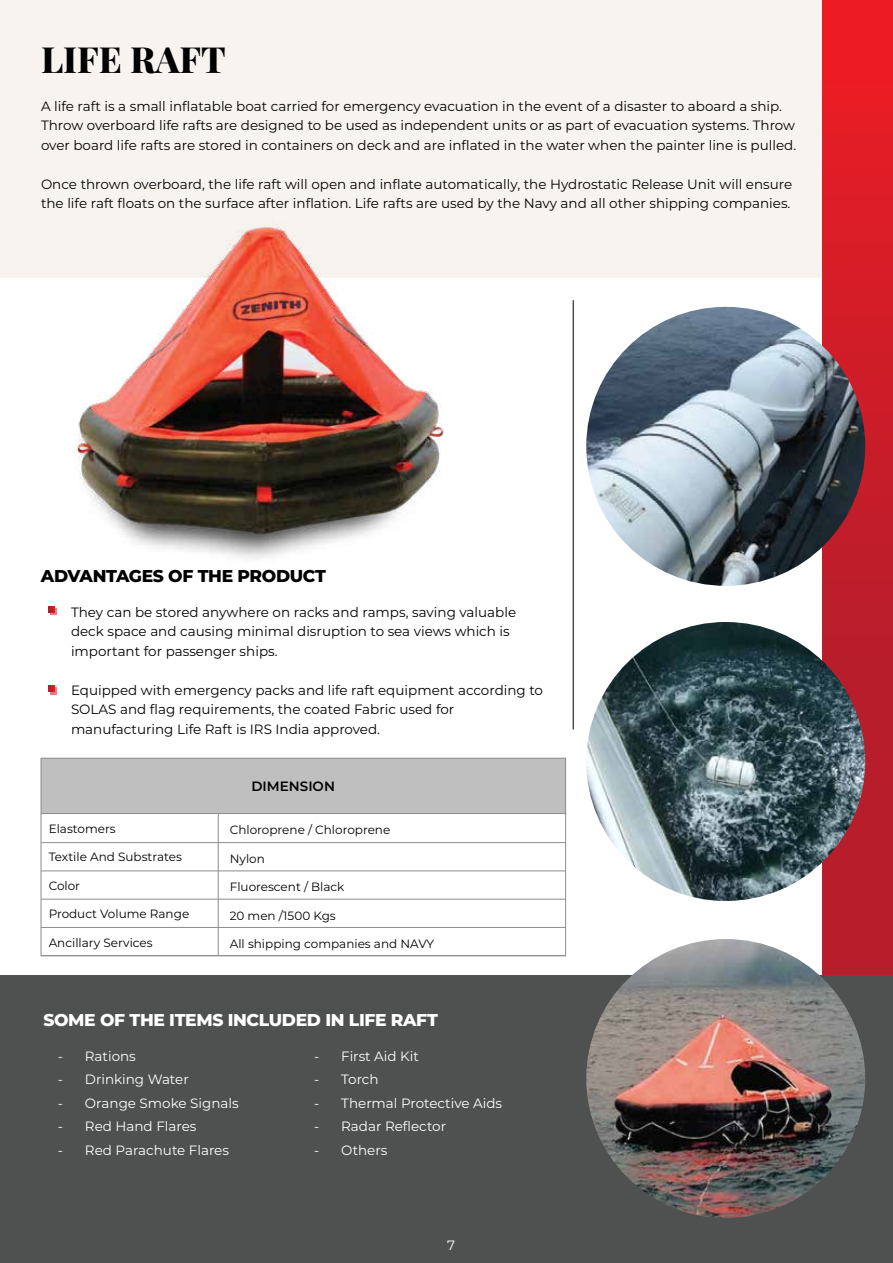
<style>
.page{position:relative;width:893px;height:1263px;background:#f7f4f0}
.page>*{position:absolute;margin:0;border:0;box-sizing:border-box;transform-origin:0 0}
.t1{font:800 36px "Playfair Display";color:#010101}
.t2{font:800 17.1px "Montserrat";letter-spacing:-.02em;color:#fff}
.t3{font:800 17.1px "Montserrat";letter-spacing:-.02em;color:#010101}
.t4{font:13.5px/19.5px "Montserrat";color:#010101}
.t5{font:13.5px "Montserrat";color:#fff}
.t6{font:600 13.5px "Montserrat";color:#010101}
.t7{font:12px "Montserrat";color:#010101}
</style>
<div class="page">
<div style="left:0;top:278px;width:893px;height:975px;background:#fff"></div>
<svg style="left:822px;top:0;width:71px;height:975px"></svg>
<div style="left:0;top:975px;width:893px;height:288px;background:#4f5050"></div>
<hr style="left:572px;top:300px;width:2px;height:429px;background:#4f5050">
<img style="left:586px;top:307px;width:279px;height:279px;border-radius:139px">
<img style="left:586px;top:622px;width:279px;height:279px;border-radius:139px">
<img style="left:586px;top:939px;width:279px;height:279px;border-radius:139px">
<svg style="left:49px;top:606px;width:7px;height:9px"></svg>
<svg style="left:49px;top:685px;width:7px;height:9px"></svg>
<img style="left:76px;top:227px;width:368px;height:332px">
<div style="left:41px;top:758px;width:525px;height:55px;background:#bfbfbf"></div>
<div style="left:41px;top:758px;width:525px;height:198px;border:1px solid #8d8d8d"></div>
<hr style="left:41px;top:842px;width:525px;height:1px;background:#8d8d8d">
<hr style="left:41px;top:813px;width:525px;height:1px;background:#8d8d8d">
<hr style="left:218px;top:813px;width:1px;height:142px;background:#8d8d8d">
<hr style="left:41px;top:899px;width:525px;height:1px;background:#8d8d8d">
<hr style="left:41px;top:870px;width:525px;height:1px;background:#8d8d8d">
<hr style="left:41px;top:955px;width:525px;height:1px;background:#8d8d8d">
<hr style="left:41px;top:927px;width:525px;height:1px;background:#8d8d8d">
<h1 class="t1" style="left:41px;top:30px;width:186px">LIFE RAFT</h1>
<p class="t4" style="left:41px;top:96px;width:757px">A life raft is a small inflatable boat carried for emergency evacuation in the event of a disaster to aboard a ship.<br>Throw overboard life rafts are designed to be used as independent units or as part of evacuation systems. Throw over board life rafts are stored in containers on deck and are inflated in the water when the painter line is pulled.</p>
<p class="t4" style="left:41px;top:174px;width:753px">Once thrown overboard, the life raft will open and inflate automatically, the Hydrostatic Release Unit will ensure the life raft floats on the surface after inflation. Life rafts are used by the Navy and all other shipping companies.</p>
<p class="t3" style="left:41px;top:563px;width:286px">ADVANTAGES OF THE PRODUCT</p>
<p class="t4" style="left:71px;top:601px;width:447px">They can be stored anywhere on racks and ramps, saving valuable deck space and causing minimal disruption to sea views which is important for passenger ships.</p>
<p class="t4" style="left:71px;top:679px;width:474px">Equipped with emergency packs and life raft equipment according to<br>SOLAS and flag requirements, the coated Fabric used for manufacturing Life Raft is IRS India approved.</p>
<p class="t7" style="left:49px;top:820px;width:69px">Elastomers</p>
<p class="t7" style="left:49px;top:849px;width:135px">Textile And Substrates</p>
<p class="t7" style="left:49px;top:877px;width:33px">Color</p>
<p class="t7" style="left:49px;top:906px;width:142px">Product Volume Range</p>
<p class="t7" style="left:49px;top:934px;width:106px">Ancillary Services</p>
<p class="t6" style="left:251px;top:777px;width:85px">DIMENSION</p>
<p class="t7" style="left:230px;top:822px;width:162px">Chloroprene / Chloroprene</p>
<p class="t7" style="left:230px;top:850px;width:37px">Nylon</p>
<p class="t7" style="left:230px;top:879px;width:116px">Fluorescent / Black</p>
<p class="t7" style="left:230px;top:907px;width:108px">20 men /1500 Kgs</p>
<p class="t7" style="left:230px;top:936px;width:206px">All shipping companies and NAVY</p>
<p class="t2" style="left:43px;top:1008px;width:396px">SOME OF THE ITEMS INCLUDED IN LIFE RAFT</p>
<p class="t5" style="left:58px;top:1047px;width:79px">- Rations</p>
<p class="t5" style="left:58px;top:1070px;width:132px">- Drinking Water</p>
<p class="t5" style="left:58px;top:1094px;width:182px">- Orange Smoke Signals</p>
<p class="t5" style="left:58px;top:1117px;width:140px">- Red Hand Flares</p>
<p class="t5" style="left:58px;top:1141px;width:173px">- Red Parachute Flares</p>
<p class="t5" style="left:314px;top:1047px;width:106px">- First Aid Kit</p>
<p class="t5" style="left:314px;top:1070px;width:66px">- Torch</p>
<p class="t5" style="left:314px;top:1094px;width:189px">- Thermal Protective Aids</p>
<p class="t5" style="left:314px;top:1117px;width:133px">- Radar Reflector</p>
<p class="t5" style="left:314px;top:1141px;width:75px">- Others</p>
<p class="t5" style="left:447px;top:1235px;width:9px">7</p>
</div>
